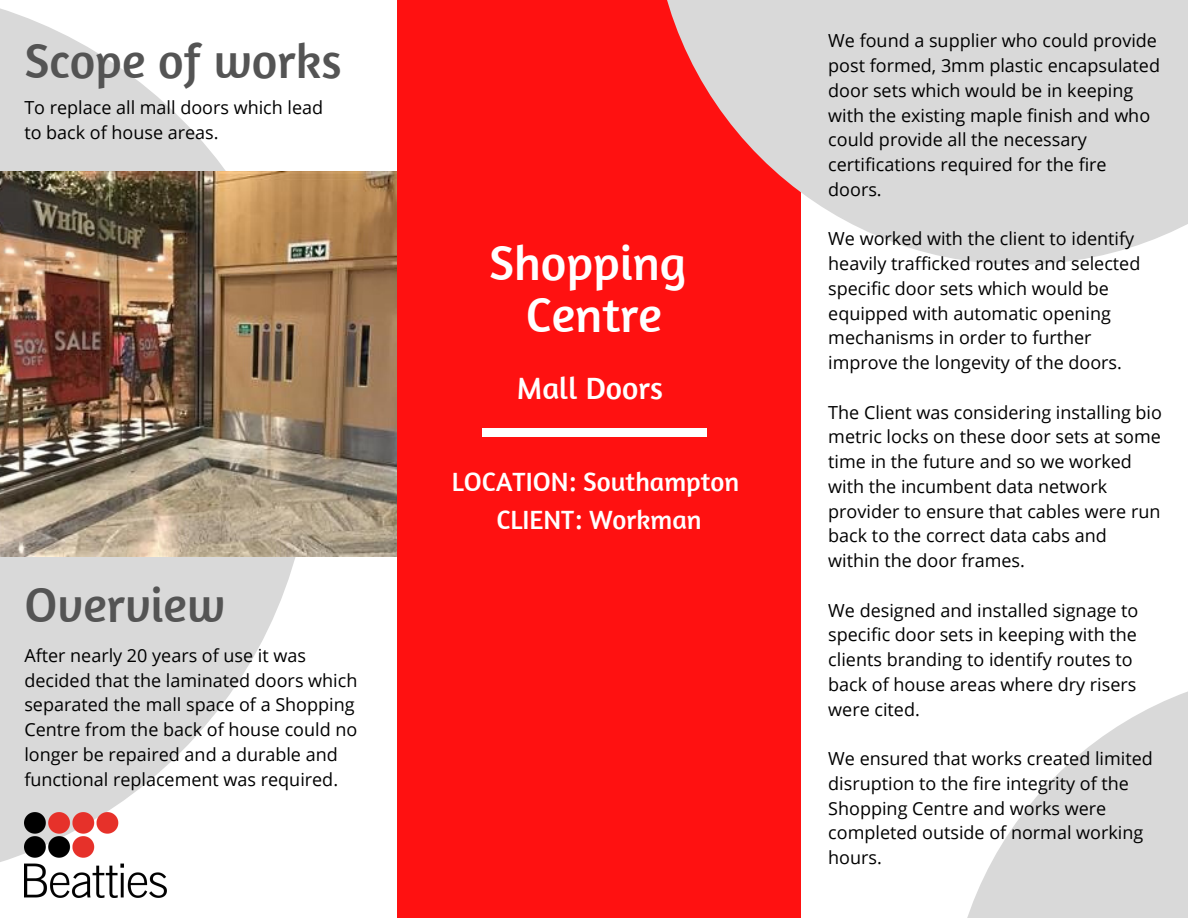
<style>
.page{position:relative;width:1188px;height:918px;background:#fff}
.page>*{position:absolute;margin:0;border:0;box-sizing:border-box;transform-origin:0 0}
.t1{font:49.5px "Amaranth";color:#545454}
.t2{font:49.5px/51.8px "Amaranth";color:#fff;text-align:center}
.t3{font:31.5px "Amaranth";color:#fff}
.t4{font:27px/37.2px "Amaranth";color:#fff;text-align:center}
.t5{font:18px/24.8px "Open Sans";color:#000}
</style>
<div class="page">
<svg style="left:0;top:8px;width:312px;height:854px;fill:#d9d9d9"></svg>
<svg style="left:967px;top:691px;width:221px;height:227px;fill:#d9d9d9"></svg>
<img style="left:0;top:172px;width:398px;height:384px">
<div style="left:398px;top:0;width:403px;height:918px;background:#f11"></div>
<div style="left:482px;top:429px;width:225px;height:8px;background:#fff"></div>
<svg style="left:667px;top:0;width:521px;height:265px;fill:#d9d9d9"></svg>
<img style="left:24px;top:812px;width:142px;height:86px">
<h1 class="t1" style="left:24px;top:29px;width:319px">Scope of works</h1>
<p class="t5" style="left:24px;top:95px;width:300px">To replace all mall doors which lead to back of house areas.</p>
<h1 class="t1" style="left:24px;top:574px;width:202px">Overview</h1>
<p class="t5" style="left:24px;top:643px;width:335px">After nearly 20 years of use it was decided that the laminated doors which separated the mall space of a Shopping Centre from the back of house could no longer be repaired and a durable and functional replacement was required.</p>
<h1 class="t2" style="left:489px;top:236px;width:199px">Shopping<br>Centre</h1>
<h2 class="t3" style="left:517px;top:369px;width:148px">Mall Doors</h2>
<h3 class="t4" style="left:452px;top:463px;width:289px">LOCATION: Southampton<br>CLIENT: Workman</h3>
<p class="t5" style="left:828px;top:28px;width:333px">We found a supplier who could provide post formed, 3mm plastic encapsulated door sets which would be in keeping with the existing maple finish and who could provide all the necessary certifications required for the fire doors.</p>
<p class="t5" style="left:828px;top:226px;width:314px">We worked with the client to identify heavily trafficked routes and selected specific door sets which would be equipped with automatic opening mechanisms in order to further improve the longevity of the doors.</p>
<p class="t5" style="left:828px;top:399px;width:335px">The Client was considering installing bio metric locks on these door sets at some time in the future and so we worked with the incumbent data network provider to ensure that cables were run back to the correct data cabs and within the door frames.</p>
<p class="t5" style="left:828px;top:597px;width:312px">We designed and installed signage to specific door sets in keeping with the clients branding to identify routes to back of house areas where dry risers were cited.</p>
<p class="t5" style="left:828px;top:746px;width:326px">We ensured that works created limited disruption to the fire integrity of the<br>Shopping Centre and works were completed outside of normal working hours.</p>
</div>
